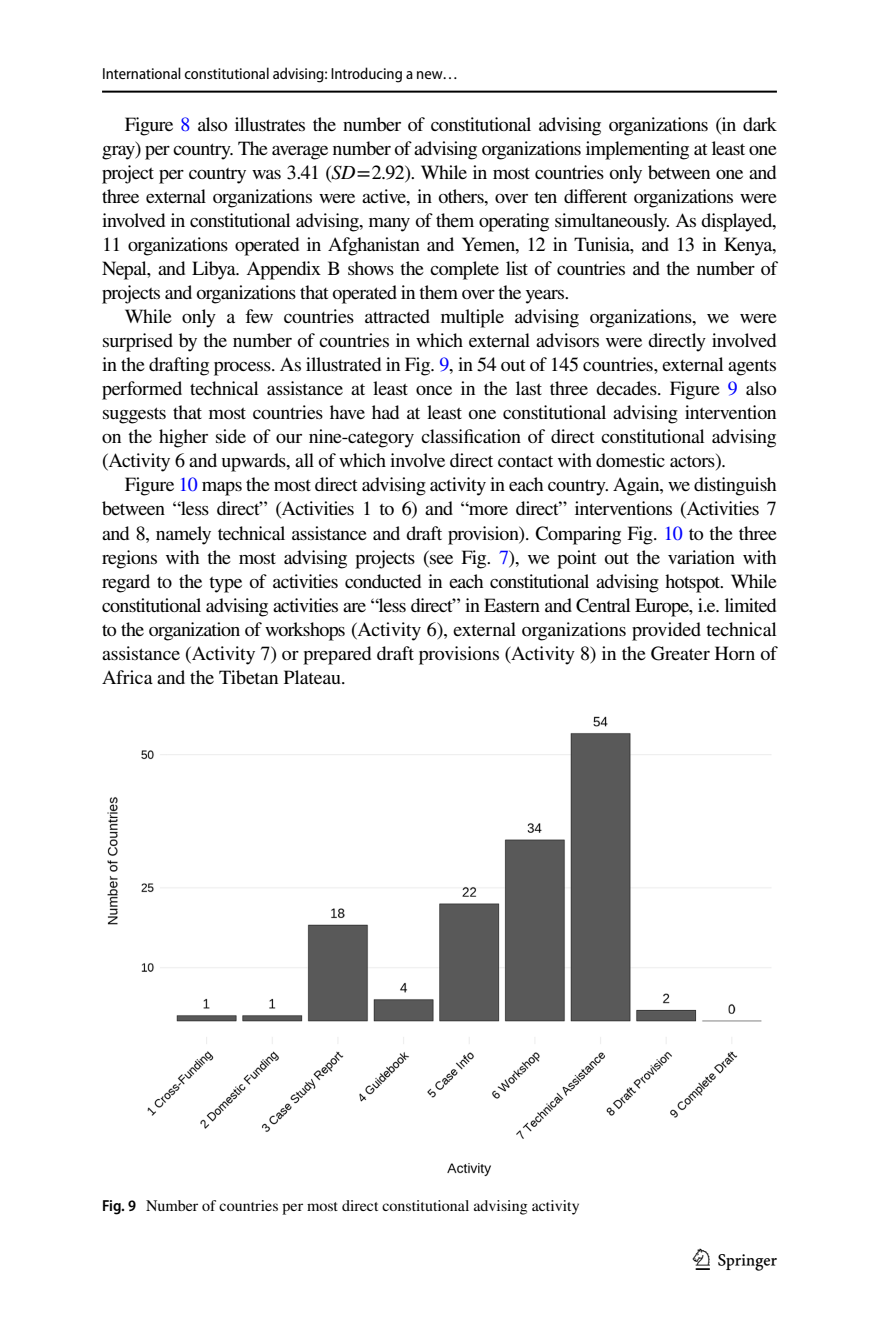
<style>
.page{position:relative;width:879px;height:1333px;background:#fff}
.page>*{position:absolute;margin:0;border:0;box-sizing:border-box;transform-origin:0 0}
.t1{font:30px "Springnew Regular 3";color:#000}
.t2{font:20px/24px "STIX";letter-spacing:-.02em;color:#000;text-align:justify}
.t3{font:16px "STIX";color:#000}
.t4{font:16px "Myriad Pro Semi Cn 3";color:#000}
.s1{color:#00f}
.s2{font-style:italic}
.s3{font-family:"Myriad Pro";font-weight:600;font-stretch:semi-condensed}
</style>
<div class="page">
<hr style="left:102px;top:91px;width:675px;height:2px;background:#000">
<img style="left:108px;top:716px;width:663px;height:460px">
<p class="t4" style="left:102px;top:65px;width:357px">International constitutional advising: Introducing a new…</p>
<p class="t2" style="left:102px;top:114px;width:676px;text-indent:23px">Figure <span class="s1">8</span> also illustrates the number of constitutional advising organizations (in dark gray) per country. The average number of advising organizations implementing at least one project per country was 3.41 (<span class="s2">SD</span>=2.92). While in most countries only between one and three external organizations were active, in others, over ten different organizations were involved in constitutional advising, many of them operating simultaneously. As displayed, 11 organizations operated in Afghanistan and Yemen, 12 in Tunisia, and 13 in Kenya, Nepal, and Libya. Appendix B shows the complete list of countries and the number of projects and organizations that operated in them over the years.</p>
<p class="t2" style="left:102px;top:306px;width:676px;text-indent:23px">While only a few countries attracted multiple advising organizations, we were surprised by the number of countries in which external advisors were directly involved in the drafting process. As illustrated in Fig. <span class="s1">9</span>, in 54 out of 145 countries, external agents performed technical assistance at least once in the last three decades. Figure <span class="s1">9</span> also suggests that most countries have had at least one constitutional advising intervention on the higher side of our nine-category classification of direct constitutional advising (Activity 6 and upwards, all of which involve direct contact with domestic actors).</p>
<p class="t2" style="left:102px;top:474px;width:676px;text-indent:23px">Figure <span class="s1">10</span> maps the most direct advising activity in each country. Again, we distinguish between “less direct” (Activities 1 to 6) and “more direct” interventions (Activities 7 and 8, namely technical assistance and draft provision). Comparing Fig. <span class="s1">10</span> to the three regions with the most advising projects (see Fig. <span class="s1">7</span>), we point out the variation with regard to the type of activities conducted in each constitutional advising hotspot. While constitutional advising activities are “less direct” in Eastern and Central Europe, i.e. limited to the organization of workshops (Activity 6), external organizations provided technical assistance (Activity 7) or prepared draft provisions (Activity 8) in the Greater Horn of Africa and the Tibetan Plateau.</p>
<p class="t3" style="left:102px;top:1194px;width:479px"><span class="s3">Fig. 9</span> Number of countries per most direct constitutional advising activity</p>
<h1 class="t1" style="left:696px;top:1248px;width:83px">1 3</h1>
</div>
